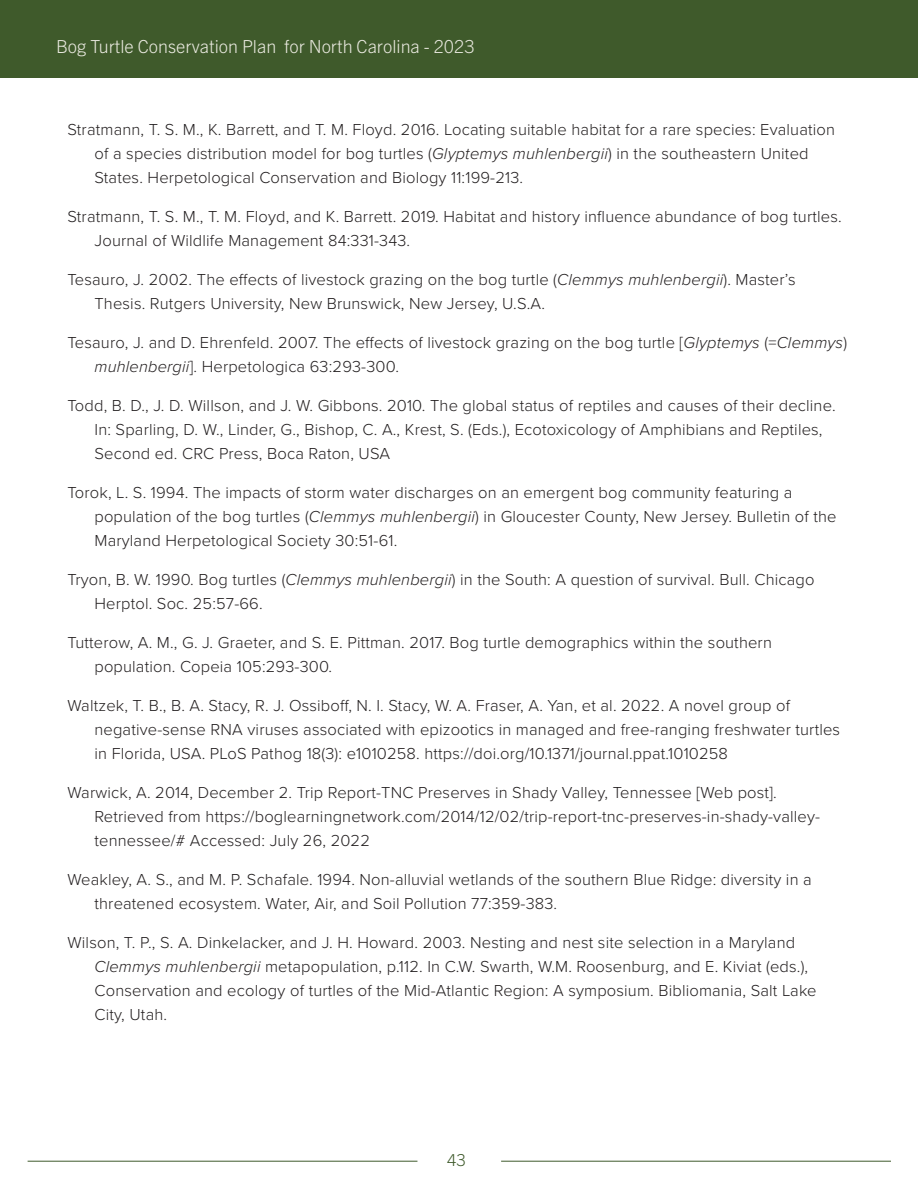
<style>
.page{position:relative;width:918px;height:1188px;background:#fff}
.page>*{position:absolute;margin:0;border:0;box-sizing:border-box;transform-origin:0 0}
.t1{font:300 18px "Trade Gothic Next LT Pro";color:#e9e9df}
.Body_Text_with_hangi{font:300 16.5px/24px "Proxima Nova";letter-spacing:.01em;color:#231f20}
.t2{font:300 16.5px "Trade Gothic Next LT Pro";color:#3f5a2b}
.s1{font-style:italic}
</style>
<div class="page">
<div style="left:0;top:0;width:918px;height:78px;background:#3f5a2b"></div>
<hr style="left:28px;top:1161px;width:389px;height:1px;background:#3f5a2b">
<hr style="left:501px;top:1161px;width:390px;height:1px;background:#3f5a2b">
<p class="t1" style="left:56px;top:34px;width:420px">Bog Turtle Conservation Plan for North Carolina - 2023</p>
<p class="Body_Text_with_hangi" style="left:94px;top:116px;width:742px;text-indent:-27px">Stratmann, T. S. M., K. Barrett, and T. M. Floyd. 2016. Locating suitable habitat for a rare species: Evaluation of a species distribution model for bog turtles (<span class="s1">Glyptemys muhlenbergii</span>) in the southeastern United<br>States. Herpetological Conservation and Biology 11:199-213.</p>
<p class="Body_Text_with_hangi" style="left:94px;top:203px;width:749px;text-indent:-27px">Stratmann, T. S. M., T. M. Floyd, and K. Barrett. 2019. Habitat and history influence abundance of bog turtles.<br>Journal of Wildlife Management 84:331-343.</p>
<p class="Body_Text_with_hangi" style="left:94px;top:266px;width:703px;text-indent:-27px">Tesauro, J. 2002. The effects of livestock grazing on the bog turtle (<span class="s1">Clemmys muhlenbergii</span>). Master’s<br>Thesis. Rutgers University, New Brunswick, New Jersey, U.S.A.</p>
<p class="Body_Text_with_hangi" style="left:94px;top:329px;width:754px;text-indent:-27px">Tesauro, J. and D. Ehrenfeld. 2007. The effects of livestock grazing on the bog turtle [<span class="s1">Glyptemys</span> (=<span class="s1">Clemmys</span>) <span class="s1">muhlenbergii</span>]. Herpetologica 63:293-300.</p>
<p class="Body_Text_with_hangi" style="left:94px;top:392px;width:743px;text-indent:-27px">Todd, B. D., J. D. Willson, and J. W. Gibbons. 2010. The global status of reptiles and causes of their decline.<br>In: Sparling, D. W., Linder, G., Bishop, C. A., Krest, S. (Eds.), Ecotoxicology of Amphibians and Reptiles,<br>Second ed. CRC Press, Boca Raton, USA</p>
<p class="Body_Text_with_hangi" style="left:94px;top:479px;width:744px;text-indent:-27px">Torok, L. S. 1994. The impacts of storm water discharges on an emergent bog community featuring a population of the bog turtles (<span class="s1">Clemmys muhlenbergii</span>) in Gloucester County, New Jersey. Bulletin of the<br>Maryland Herpetological Society 30:51-61.</p>
<p class="Body_Text_with_hangi" style="left:94px;top:566px;width:722px;text-indent:-27px">Tryon, B. W. 1990. Bog turtles (<span class="s1">Clemmys muhlenbergii</span>) in the South: A question of survival. Bull. Chicago<br>Herptol. Soc. 25:57-66.</p>
<p class="Body_Text_with_hangi" style="left:94px;top:629px;width:679px;text-indent:-27px">Tutterow, A. M., G. J. Graeter, and S. E. Pittman. 2017. Bog turtle demographics within the southern population. Copeia 105:293-300.</p>
<p class="Body_Text_with_hangi" style="left:94px;top:692px;width:747px;text-indent:-27px">Waltzek, T. B., B. A. Stacy, R. J. Ossiboff, N. I. Stacy, W. A. Fraser, A. Yan, et al. 2022. A novel group of negative-sense RNA viruses associated with epizootics in managed and free-ranging freshwater turtles in Florida, USA. PLoS Pathog 18(3): e1010258. https://doi.org/10.1371/journal.ppat.1010258</p>
<p class="Body_Text_with_hangi" style="left:94px;top:779px;width:727px;text-indent:-27px">Warwick, A. 2014, December 2. Trip Report-TNC Preserves in Shady Valley, Tennessee [Web post].<br>Retrieved from https://boglearningnetwork.com/2014/12/02/trip-report-tnc-preserves-in-shady-valley&shy;tennessee/# Accessed: July 26, 2022</p>
<p class="Body_Text_with_hangi" style="left:94px;top:866px;width:719px;text-indent:-27px">Weakley, A. S., and M. P. Schafale. 1994. Non-alluvial wetlands of the southern Blue Ridge: diversity in a threatened ecosystem. Water, Air, and Soil Pollution 77:359-383.</p>
<p class="Body_Text_with_hangi" style="left:94px;top:929px;width:724px;text-indent:-27px">Wilson, T. P., S. A. Dinkelacker, and J. H. Howard. 2003. Nesting and nest site selection in a Maryland <span class="s1">Clemmys muhlenbergii</span> metapopulation, p.112. In C.W. Swarth, W.M. Roosenburg, and E. Kiviat (eds.), Conservation and ecology of turtles of the Mid-Atlantic Region: A symposium. Bibliomania, Salt Lake City, Utah.</p>
<p class="t2" style="left:447px;top:1148px;width:20px">43</p>
</div>
